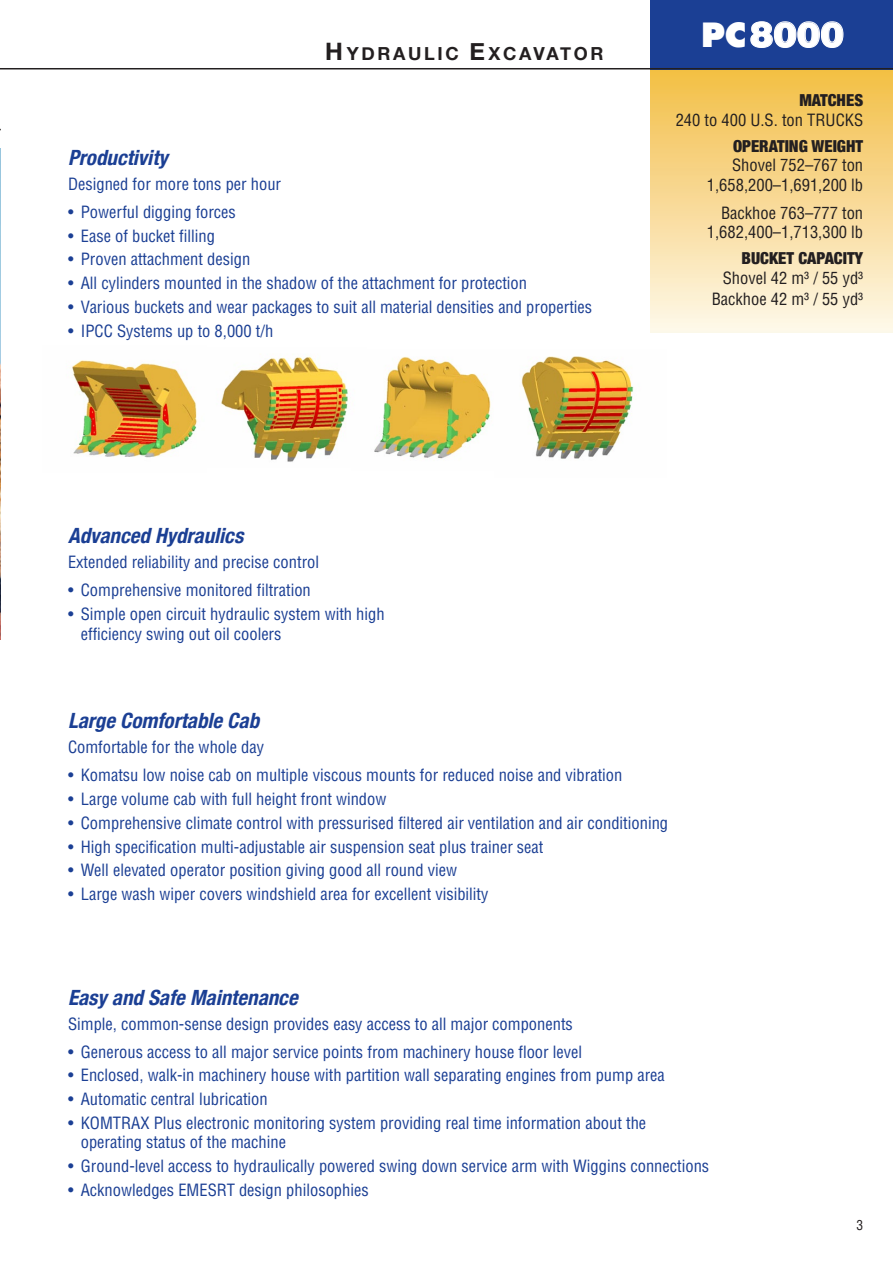
<style>
.page{position:relative;width:893px;height:1263px;background:#fff}
.page>*{position:absolute;margin:0;border:0;box-sizing:border-box;transform-origin:0 0}
.t1{font:900 35.25px "Helvetica LT";color:#fff}
.t2{font:italic 700 condensed 21px "Helvetica Neue";color:#1b3f94}
.t3{font:700 18px "Helvetica Neue";letter-spacing:.15em;color:#231f20}
.t4{font:condensed 16.5px/19.5px "Helvetica LT Std";color:#1b3f94}
.t5{font:condensed 16.5px/19.5px "Helvetica LT Std";color:#231f20;text-align:right}
.t6{font:900 condensed 16.5px "Helvetica Neue";color:#231f20}
.t7{font:condensed 13.5px "Helvetica LT Std";color:#231f20}
.s1{font-size:24px}
.s2{font-family:"Futura Com";font-weight:800;font-size:32.7px}
</style>
<div class="page">
<div style="left:651px;top:68px;width:242px;height:264px;background:linear-gradient(to bottom,#f2be44,#fef7e8)"></div>
<div style="left:651px;top:0;width:242px;height:69px;background:#1b3f94"></div>
<hr style="left:0;top:68px;width:893px;height:1px;background:#231f20">
<svg style="left:750px;top:21px;width:94px;height:27px"></svg>
<img style="left:374px;top:356px;width:117px;height:103px">
<img style="left:0;top:149px;width:1px;height:490px">
<img style="left:521px;top:356px;width:113px;height:103px">
<img style="left:221px;top:356px;width:127px;height:106px">
<img style="left:72px;top:360px;width:126px;height:98px">
<p class="t3" style="left:325px;top:43px;width:280px"><span class="s1">H</span>YDRAULIC <span class="s1">E</span>XCAVATOR</p>
<p class="t2" style="left:68px;top:145px;width:107px">Productivity</p>
<p class="t4" style="left:68px;top:174px;width:215px">Designed for more tons per hour</p>
<p class="t4" style="left:68px;top:202px;width:169px">• Powerful digging forces</p>
<p class="t4" style="left:68px;top:226px;width:148px">• Ease of bucket filling</p>
<p class="t4" style="left:68px;top:249px;width:184px">• Proven attachment design</p>
<p class="t4" style="left:68px;top:273px;width:461px">• All cylinders mounted in the shadow of the attachment for protection</p>
<p class="t4" style="left:68px;top:297px;width:526px">• Various buckets and wear packages to suit all material densities and properties</p>
<p class="t4" style="left:68px;top:321px;width:207px">• IPCC Systems up to 8,000 t/h</p>
<h1 class="t1" style="left:701px;top:11px;width:144px"><span class="s2">PC</span>8000</h1>
<p class="t6" style="left:799px;top:90px;width:65px">MATCHES</p>
<p class="t5" style="left:676px;top:110px;width:189px">240 to 400 U.S. ton TRUCKS</p>
<p class="t6" style="left:733px;top:136px;width:132px">OPERATING WEIGHT</p>
<p class="t5" style="left:707px;top:155px;width:158px">Shovel 752–767 ton<br>1,658,200–1,691,200 lb</p>
<p class="t5" style="left:707px;top:203px;width:158px">Backhoe 763–777 ton<br>1,682,400–1,713,300 lb</p>
<p class="t6" style="left:741px;top:248px;width:123px">BUCKET CAPACITY</p>
<p class="t5" style="left:712px;top:267px;width:153px;line-height:21px">Shovel 42 m³ / 55 yd³<br>Backhoe 42 m³ / 55 yd³</p>
<p class="t2" style="left:68px;top:523px;width:182px">Advanced Hydraulics</p>
<p class="t4" style="left:68px;top:552px;width:253px">Extended reliability and precise control</p>
<p class="t4" style="left:68px;top:580px;width:244px">• Comprehensive monitored filtration</p>
<p class="t4" style="left:81px;top:604px;width:305px;text-indent:-13px">• Simple open circuit hydraulic system with high efficiency swing out oil coolers</p>
<p class="t2" style="left:68px;top:708px;width:198px">LargeComfortableCab</p>
<p class="t4" style="left:68px;top:737px;width:198px">Comfortable for the whole day</p>
<p class="t4" style="left:68px;top:765px;width:556px">• Komatsu low noise cab on multiple viscous mounts for reduced noise and vibration</p>
<p class="t4" style="left:68px;top:789px;width:320px">• Large volume cab with full height front window</p>
<p class="t4" style="left:68px;top:813px;width:602px">• Comprehensive climate control with pressurised filtered air ventilation and air conditioning</p>
<p class="t4" style="left:68px;top:837px;width:477px">• High specification multi-adjustable air suspension seat plus trainer seat</p>
<p class="t4" style="left:68px;top:860px;width:391px">• Well elevated operator position giving good all round view</p>
<p class="t4" style="left:68px;top:884px;width:422px">• Large wash wiper covers windshield area for excellent visibility</p>
<p class="t2" style="left:68px;top:984px;width:236px">Easyand SafeMaintenance</p>
<p class="t4" style="left:68px;top:1014px;width:506px">Simple, common-sense design provides easy access to all major components</p>
<p class="t4" style="left:68px;top:1042px;width:516px">• Generous access to all major service points from machinery house floor level</p>
<p class="t4" style="left:68px;top:1065px;width:598px">• Enclosed, walk-in machinery house with partition wall separating engines from pump area</p>
<p class="t4" style="left:68px;top:1089px;width:201px">• Automatic central lubrication</p>
<p class="t4" style="left:81px;top:1113px;width:567px;text-indent:-13px">• KOMTRAX Plus electronic monitoring system providing real time information about the operating status of the machine</p>
<p class="t4" style="left:68px;top:1156px;width:643px">• Ground-level access to hydraulically powered swing down service arm with Wiggins connections</p>
<p class="t4" style="left:68px;top:1180px;width:302px">• Acknowledges EMESRT design philosophies</p>
<p class="t7" style="left:856px;top:1217px;width:8px">3</p>
</div>
